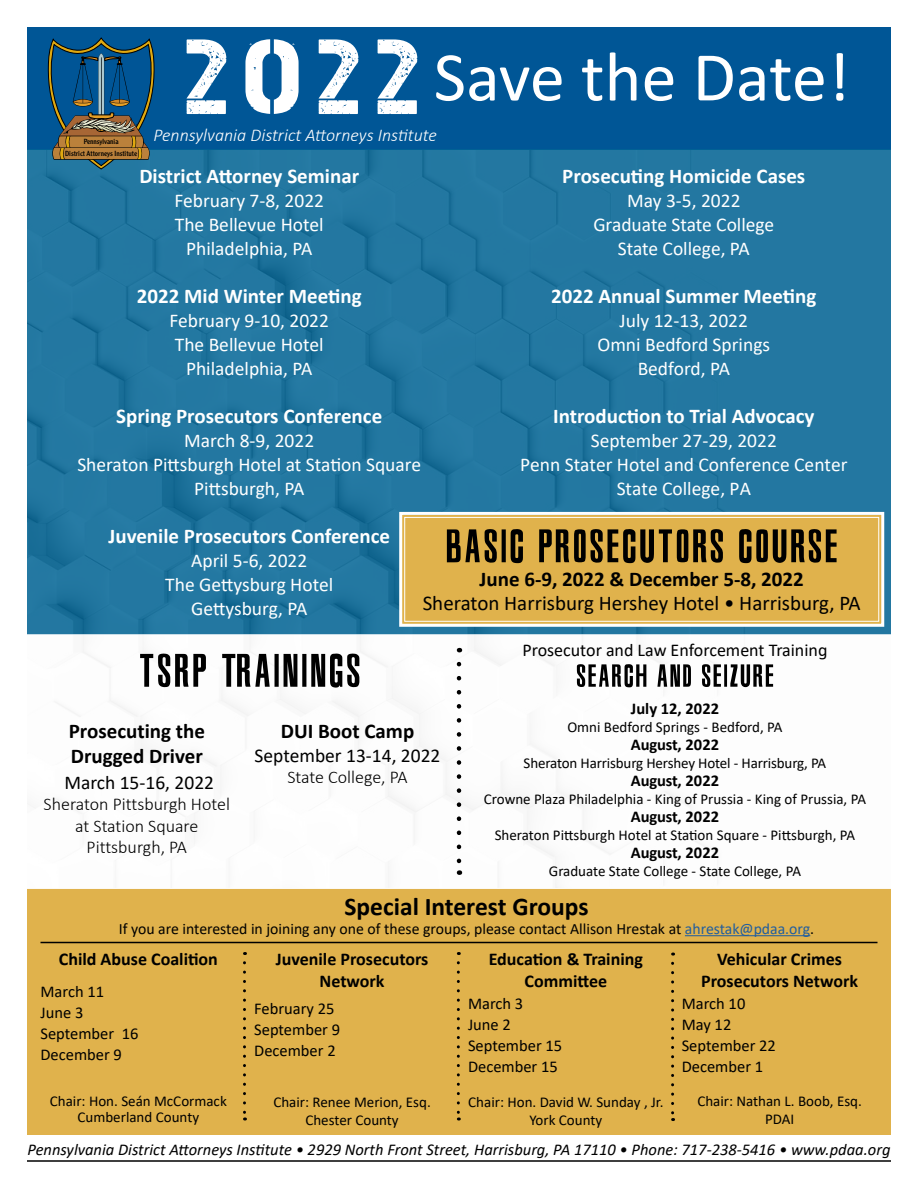
<style>
.page{position:relative;width:918px;height:1188px;background:#fff}
.page>*{position:absolute;margin:0;border:0;box-sizing:border-box;transform-origin:0 0}
.t1{font:70.5px "Calibri";letter-spacing:-.005em;color:#fff}
.t2{font:700 25.5px "Calibri";color:#000}
.t3{font:700 21px "Calibri";color:#fff}
.t4{font:700 21px/25.2px "Calibri";color:#000}
.t5{font:21px "Calibri";color:#000}
.t6{font:19.5px/24px "Calibri";color:#fff;text-align:center}
.t7{font:19.5px "Calibri";color:#000}
.t8{font:700 18px/21.6px "Calibri";color:#000;text-align:center}
.t9{font:300 18px/21.6px "Calibri";color:#000;text-align:center}
.t10{font:italic 300 18px "Calibri";color:#fff}
.t11{font:18px "Calibri";color:#000}
.t12{font:16.5px/21px "Calibri";color:#000}
.t13{font:italic 16.5px "Calibri";color:#000}
.t14{font:700 16.5px "Calibri";letter-spacing:-.01em;color:#000}
.t15{font:15.75px "Calibri";color:#000}
.t16{font:15px/18px "Calibri";color:#000;text-align:center}
.t17{font:7.2px/11.9px "Clearface Gothic LH";color:#000;text-align:center}
.s1{font-family:"Captureit";font-size:106.5px}
.s2{color:#215e9e}
</style>
<div class="page">
<div style="left:27px;top:889px;width:864px;height:246px;background:#e0b24c"></div>
<div style="left:27px;top:27px;width:864px;height:122px;background:#005696"></div>
<div style="left:27px;top:149px;width:864px;height:486px;background:#2377a1"></div>
<div style="left:27px;top:634px;width:864px;height:255px;background:#fff"></div>
<hr style="left:685px;top:935px;width:125px;height:1px;background:#215e9e">
<hr style="left:40px;top:942px;width:838px;height:1px;background:#000">
<svg style="left:40px;top:37px;width:122px;height:133px"></svg>
<svg style="left:577px;top:664px;width:196px;height:23px"></svg>
<svg style="left:398px;top:510px;width:487px;height:118px;background:#c2a051"></svg>
<div style="left:404px;top:517px;width:475px;height:105px;border:1px solid #fff"></div>
<svg style="left:243px;top:963px;width:3px;height:157px"></svg>
<svg style="left:457px;top:963px;width:3px;height:157px"></svg>
<svg style="left:671px;top:963px;width:3px;height:158px"></svg>
<svg style="left:140px;top:654px;width:219px;height:34px"></svg>
<svg style="left:457px;top:664px;width:4px;height:211px"></svg>
<hr style="left:27px;top:1160px;width:864px;height:2px;background:#000">
<p class="t17" style="left:65px;top:135px;width:74px">Pennsylvania<br>District Attorneys Institute</p>
<h1 class="t1" style="left:187px;top:28px;width:665px"><span class="s1">2022</span> Save the Date!</h1>
<p class="t10" style="left:153px;top:124px;width:285px">Pennsylvania District Attorneys Institute</p>
<p class="t3" style="left:562px;top:161px;width:245px">Prosecuting Homicide Cases</p>
<p class="t6" style="left:593px;top:188px;width:183px">May 3-5, 2022<br>Graduate State College<br>State College, PA</p>
<p class="t3" style="left:551px;top:281px;width:267px">2022 Annual Summer Meeting</p>
<p class="t6" style="left:597px;top:308px;width:174px">July 12-13, 2022<br>Omni Bedford Springs<br>Bedford, PA</p>
<p class="t3" style="left:553px;top:401px;width:263px">Introduction to Trial Advocacy</p>
<p class="t6" style="left:520px;top:428px;width:329px">September 27-29, 2022<br>Penn Stater Hotel and Conference Center<br>State College, PA</p>
<p class="t3" style="left:139px;top:161px;width:221px">District Attorney Seminar</p>
<p class="t6" style="left:174px;top:188px;width:151px">February 7-8, 2022<br>The Bellevue Hotel<br>Philadelphia, PA</p>
<p class="t3" style="left:137px;top:281px;width:226px">2022 Mid Winter Meeting</p>
<p class="t6" style="left:169px;top:308px;width:161px">February 9-10, 2022<br>The Bellevue Hotel<br>Philadelphia, PA</p>
<p class="t3" style="left:116px;top:401px;width:267px">Spring Prosecutors Conference</p>
<p class="t6" style="left:77px;top:428px;width:345px">March 8-9, 2022<br>Sheraton Pittsburgh Hotel at Station Square<br>Pittsburgh, PA</p>
<p class="t3" style="left:108px;top:521px;width:283px">Juvenile Prosecutors Conference</p>
<p class="t6" style="left:165px;top:548px;width:169px">April 5-6, 2022<br>The Gettysburg Hotel<br>Gettysburg, PA</p>
<p class="t4" style="left:480px;top:566px;width:326px">June 6-9, 2022 &amp; December 5-8, 2022</p>
<p class="t5" style="left:423px;top:589px;width:440px">Sheraton Harrisburg Hershey Hotel • Harrisburg, PA</p>
<p class="t11" style="left:522px;top:637px;width:306px">Prosecutor and Law Enforcement Training</p>
<p class="t4" style="left:69px;top:718px;width:138px">Prosecuting the<br>Drugged Driver</p>
<p class="t7" style="left:64px;top:769px;width:151px">March 15-16, 2022</p>
<p class="t9" style="left:44px;top:793px;width:188px">Sheraton Pittsburgh Hotel at Station Square<br>Pittsburgh, PA</p>
<p class="t4" style="left:281px;top:718px;width:135px">DUI Boot Camp</p>
<p class="t7" style="left:255px;top:742px;width:187px">September 13-14, 2022</p>
<p class="t9" style="left:287px;top:766px;width:122px">State College, PA</p>
<p class="t14" style="left:631px;top:697px;width:90px">July 12, 2022</p>
<p class="t16" style="left:567px;top:717px;width:217px">Omni Bedford Springs - Bedford, PA</p>
<p class="t14" style="left:631px;top:733px;width:90px">August, 2022</p>
<p class="t16" style="left:524px;top:753px;width:304px">Sheraton Harrisburg Hershey Hotel - Harrisburg, PA</p>
<p class="t14" style="left:631px;top:769px;width:90px">August, 2022</p>
<p class="t16" style="left:484px;top:789px;width:384px">Crowne Plaza Philadelphia - King of Prussia - King of Prussia, PA</p>
<p class="t14" style="left:631px;top:805px;width:90px">August, 2022</p>
<p class="t16" style="left:495px;top:825px;width:362px">Sheraton Pittsburgh Hotel at Station Square - Pittsburgh, PA</p>
<p class="t14" style="left:631px;top:841px;width:90px">August, 2022</p>
<p class="t16" style="left:549px;top:861px;width:254px">Graduate State College - State College, PA</p>
<h2 class="t2" style="left:345px;top:889px;width:245px">Special Interest Groups</h2>
<p class="t15" style="left:119px;top:918px;width:697px">If you are interested in joining any one of these groups, please contact Allison Hrestak at <span class="s2">ahrestak@pdaa.org</span>.</p>
<p class="t8" style="left:59px;top:948px;width:161px">Child Abuse Coalition</p>
<p class="t12" style="left:40px;top:981px;width:99px">March 11<br>June 3<br>September 16<br>December 9</p>
<p class="t16" style="left:50px;top:1092px;width:178px;line-height:16.5px">Chair: Hon. Seán McCormack<br>Cumberland County</p>
<p class="t8" style="left:489px;top:948px;width:156px">Education &amp; Training<br>Committee</p>
<p class="t12" style="left:468px;top:993px;width:96px">March 3<br>June 2<br>September 15<br>December 15</p>
<p class="t16" style="left:468px;top:1092px;width:197px">Chair: Hon. David W. Sunday , Jr.<br>York County</p>
<p class="t8" style="left:701px;top:948px;width:159px">Vehicular Crimes<br>Prosecutors Network</p>
<p class="t12" style="left:682px;top:993px;width:96px">March 10<br>May 12<br>September 22<br>December 1</p>
<p class="t16" style="left:697px;top:1092px;width:166px">Chair: Nathan L. Boob, Esq.<br>PDAI</p>
<p class="t13" style="left:27px;top:1138px;width:864px">Pennsylvania District Attorneys Institute • 2929 North Front Street, Harrisburg, PA 17110 • Phone: 717-238-5416 • www.pdaa.org</p>
<p class="t8" style="left:276px;top:948px;width:154px">Juvenile Prosecutors<br>Network</p>
<p class="t12" style="left:254px;top:997px;width:87px">February 25<br>September 9<br>December 2</p>
<p class="t16" style="left:273px;top:1092px;width:159px">Chair: Renee Merion, Esq.<br>Chester County</p>
</div>
